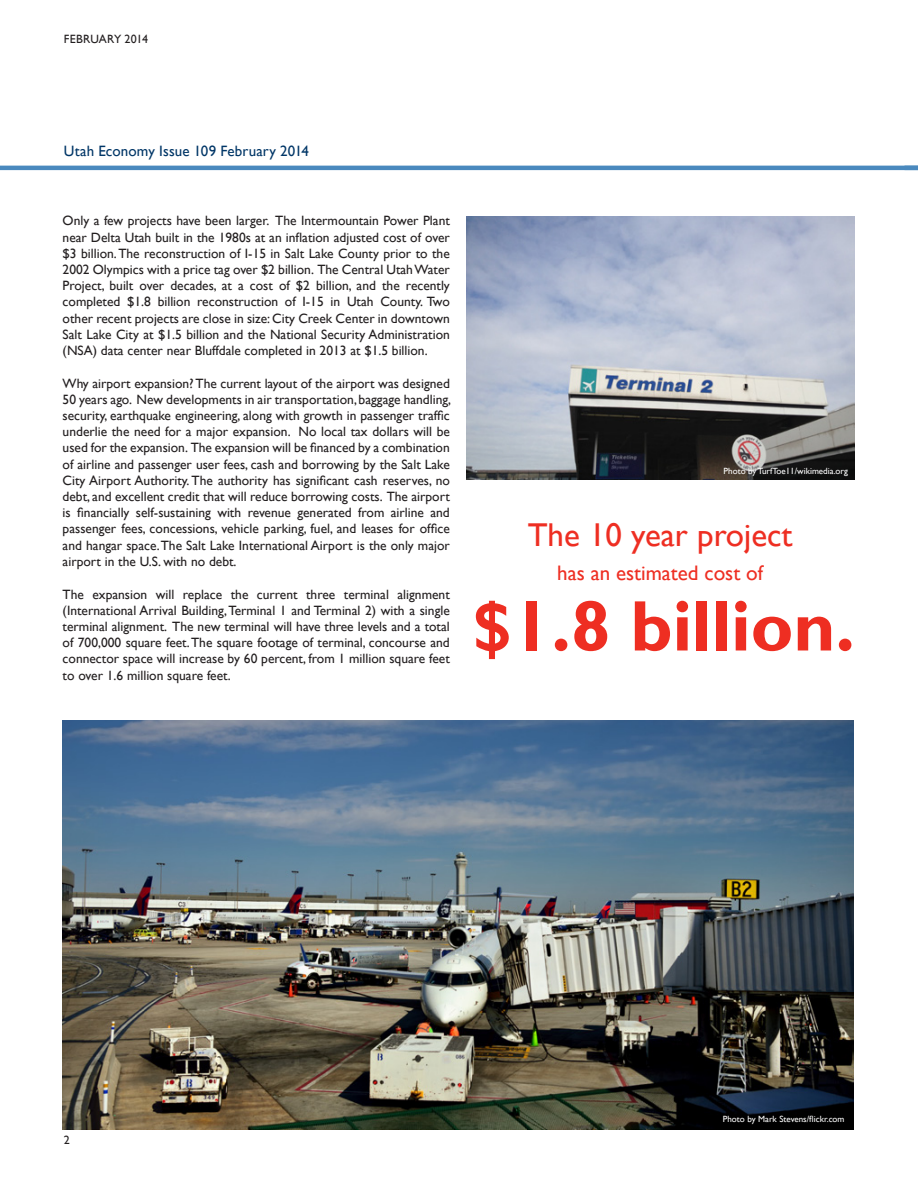
<style>
.page{position:relative;width:918px;height:1188px;background:#fff}
.page>*{position:absolute;margin:0;border:0;box-sizing:border-box;transform-origin:0 0}
.cwPULLED_QUOTE_BODY{font:700 72px "Gill Sansfor CW";color:#ee2e22}
.cwPULLED_QUOTE_BODY-2{font:33px "Gill Sansfor CW";color:#ee2e22}
.cwPULLED_QUOTE_BODY-3{font:21px "Gill Sansfor CW";color:#ee2e22}
.cwPUBLICATION{font:15px "Gill Sansfor CW";letter-spacing:.01em;color:#003667}
.cwHEADING_LEVEL5{font:13.5px/16.2px "Gill Sansfor CW";color:#231f20;text-align:justify}
.cwPAGE_NUMBER{font:12px "Gill Sansfor CW";letter-spacing:.01em;color:#231f20}
.cwHEADING_LEVEL5-2{font:9px "Gill Sansfor CW";color:#fff}
</style>
<div class="page">
<hr style="left:0;top:166px;width:918px;height:4px;background:#4a89be">
<img style="left:63px;top:720px;width:790px;height:410px">
<img style="left:467px;top:217px;width:387px;height:262px">
<p class="cwPAGE_NUMBER" style="left:64px;top:30px;width:86px">FEBRUARY 2014</p>
<p class="cwPUBLICATION" style="left:64px;top:141px;width:247px">Utah Economy Issue 109 February 2014</p>
<p class="cwHEADING_LEVEL5" style="left:63px;top:213px;width:389px">Only a few projects have been larger. The Intermountain Power Plant near Delta Utah built in the 1980s at an inflation adjusted cost of over $3 billion. The reconstruction of I-15 in Salt Lake County prior to the 2002 Olympics with a price tag over $2 billion. The Central Utah Water Project, built over decades, at a cost of $2 billion, and the recently completed $1.8 billion reconstruction of I-15 in Utah County. Two other recent projects are close in size: City Creek Center in downtown Salt Lake City at $1.5 billion and the National Security Administration (NSA) data center near Bluffdale completed in 2013 at $1.5 billion.</p>
<p class="cwHEADING_LEVEL5" style="left:63px;top:375px;width:390px">Why airport expansion? The current layout of the airport was designed 50 years ago. New developments in air transportation, baggage handling, security, earthquake engineering, along with growth in passenger traffic underlie the need for a major expansion. No local tax dollars will be used for the expansion. The expansion will be financed by a combination of airline and passenger user fees, cash and borrowing by the Salt Lake City Airport Authority. The authority has significant cash reserves, no debt, and excellent credit that will reduce borrowing costs. The airport is financially self-sustaining with revenue generated from airline and passenger fees, concessions, vehicle parking, fuel, and leases for office and hangar space. The Salt Lake International Airport is the only major airport in the U.S. with no debt.</p>
<p class="cwHEADING_LEVEL5" style="left:63px;top:586px;width:389px">The expansion will replace the current three terminal alignment (International Arrival Building, Terminal 1 and Terminal 2) with a single terminal alignment. The new terminal will have three levels and a total of 700,000 square feet. The square footage of terminal, concourse and connector space will increase by 60 percent, from 1 million square feet to over 1.6 million square feet.</p>
<p class="cwHEADING_LEVEL5-2" style="left:724px;top:465px;width:126px">Photo by TurfToe11/wikimedia.org</p>
<p class="cwPULLED_QUOTE_BODY-2" style="left:528px;top:512px;width:266px">The 10 year project</p>
<p class="cwPULLED_QUOTE_BODY-3" style="left:557px;top:558px;width:207px">has an estimated cost of</p>
<p class="cwPULLED_QUOTE_BODY" style="left:473px;top:577px;width:384px">$1.8 billion.</p>
<p class="cwPAGE_NUMBER" style="left:64px;top:1132px;width:7px">2</p>
<p class="cwHEADING_LEVEL5-2" style="left:723px;top:1113px;width:123px">Photo by Mark Stevens/flickr.com</p>
</div>
